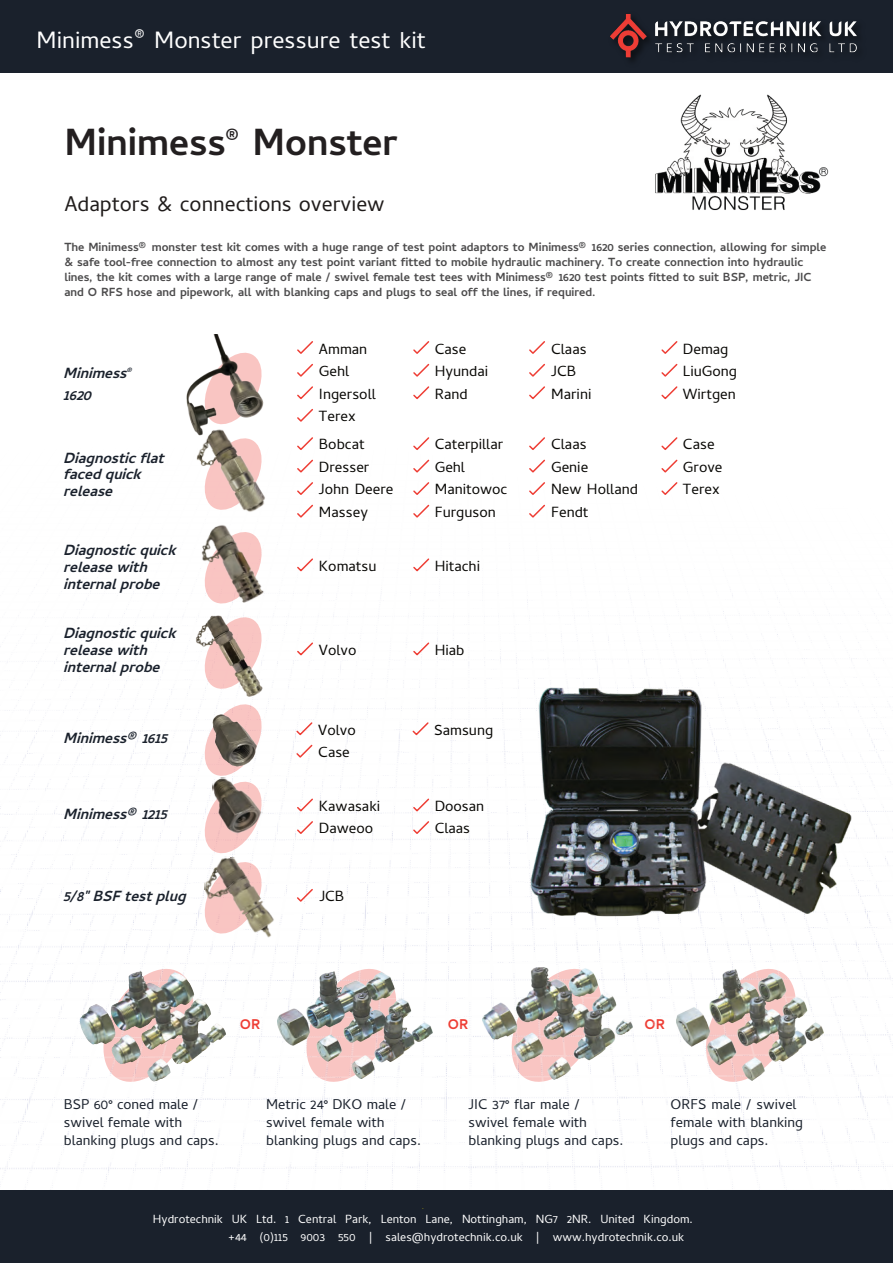
<style>
.page{position:relative;width:893px;height:1263px;background:#fff}
.page>*{position:absolute;margin:0;border:0;box-sizing:border-box;transform-origin:0 0}
.t1{font:700 48px "Cambay Devanagari";color:#231f20}
.t2{font:30px "Cambay Devanagari";color:#fff}
.t3{font:27px "Cambay Devanagari";color:#201c1b}
.t4{font:18.75px/22.5px "Cambay Devanagari";color:#080704}
.t5{font:italic 700 18.75px/17px "Cambay Devanagari";color:#1a212c}
.t6{font:18px/18px "Cambay Devanagari";color:#1a212c}
.t7{font:700 18px "Cambay Devanagari";color:#ee3e35}
.t8{font:700 15px/15px "Cambay Devanagari";color:#4c4b4c}
.t9{font:15px/18px "Cambay Devanagari";color:#fff}
</style>
<div class="page">
<div style="left:0;top:0;width:893px;height:73px;background:#1a212c"></div>
<img style="left:0;top:593px;width:893px;height:597px">
<div style="left:0;top:1190px;width:893px;height:73px;background:#1a212c"></div>
<img style="left:610px;top:14px;width:248px;height:47px">
<img style="left:111px;top:971px;width:115px;height:110px">
<img style="left:278px;top:971px;width:155px;height:108px">
<img style="left:483px;top:968px;width:150px;height:111px">
<img style="left:676px;top:970px;width:148px;height:110px">
<img style="left:655px;top:94px;width:174px;height:117px">
<img style="left:529px;top:684px;width:324px;height:236px">
<svg style="left:202px;top:607px;width:63px;height:86px"></svg>
<svg style="left:202px;top:700px;width:63px;height:156px"></svg>
<img style="left:186px;top:334px;width:78px;height:93px">
<img style="left:193px;top:427px;width:72px;height:85px">
<img style="left:198px;top:525px;width:69px;height:82px">
<img style="left:196px;top:613px;width:67px;height:85px">
<img style="left:212px;top:714px;width:46px;height:53px">
<img style="left:209px;top:777px;width:55px;height:59px">
<img style="left:201px;top:856px;width:79px;height:84px">
<svg style="left:297px;top:341px;width:16px;height:13px"></svg>
<svg style="left:413px;top:341px;width:17px;height:13px"></svg>
<svg style="left:529px;top:341px;width:16px;height:13px"></svg>
<svg style="left:661px;top:341px;width:17px;height:13px"></svg>
<svg style="left:297px;top:363px;width:16px;height:14px"></svg>
<svg style="left:413px;top:363px;width:17px;height:14px"></svg>
<svg style="left:529px;top:363px;width:16px;height:14px"></svg>
<svg style="left:661px;top:363px;width:17px;height:14px"></svg>
<svg style="left:297px;top:386px;width:16px;height:14px"></svg>
<svg style="left:413px;top:386px;width:17px;height:14px"></svg>
<svg style="left:529px;top:386px;width:16px;height:14px"></svg>
<svg style="left:661px;top:386px;width:17px;height:14px"></svg>
<svg style="left:297px;top:408px;width:16px;height:14px"></svg>
<svg style="left:297px;top:437px;width:16px;height:13px"></svg>
<svg style="left:413px;top:437px;width:17px;height:13px"></svg>
<svg style="left:529px;top:437px;width:16px;height:13px"></svg>
<svg style="left:661px;top:437px;width:17px;height:13px"></svg>
<svg style="left:297px;top:459px;width:16px;height:14px"></svg>
<svg style="left:413px;top:459px;width:17px;height:14px"></svg>
<svg style="left:529px;top:459px;width:16px;height:14px"></svg>
<svg style="left:661px;top:459px;width:17px;height:14px"></svg>
<svg style="left:297px;top:482px;width:16px;height:13px"></svg>
<svg style="left:413px;top:482px;width:17px;height:13px"></svg>
<svg style="left:529px;top:482px;width:16px;height:13px"></svg>
<svg style="left:661px;top:482px;width:17px;height:13px"></svg>
<svg style="left:297px;top:504px;width:16px;height:14px"></svg>
<svg style="left:413px;top:504px;width:17px;height:14px"></svg>
<svg style="left:529px;top:504px;width:16px;height:14px"></svg>
<svg style="left:297px;top:558px;width:16px;height:14px"></svg>
<svg style="left:413px;top:558px;width:17px;height:14px"></svg>
<svg style="left:296px;top:641px;width:18px;height:16px"></svg>
<svg style="left:412px;top:641px;width:19px;height:16px"></svg>
<svg style="left:295px;top:721px;width:19px;height:16px"></svg>
<svg style="left:411px;top:721px;width:19px;height:16px"></svg>
<svg style="left:295px;top:743px;width:19px;height:16px"></svg>
<svg style="left:296px;top:797px;width:18px;height:16px"></svg>
<svg style="left:412px;top:797px;width:19px;height:16px"></svg>
<svg style="left:296px;top:820px;width:18px;height:15px"></svg>
<svg style="left:412px;top:820px;width:19px;height:15px"></svg>
<svg style="left:296px;top:887px;width:18px;height:16px"></svg>
<h2 class="t2" style="left:37px;top:27px;width:391px">Minimess<sup>®</sup> Monster pressure test kit</h2>
<h1 class="t1" style="left:64px;top:117px;width:335px">Minimess<sup>®</sup> Monster</h1>
<h3 class="t3" style="left:64px;top:191px;width:322px">Adaptors &amp; connections overview</h3>
<p class="t8" style="left:64px;top:239px;width:764px">The Minimess® monster test kit comes with a huge range of test point adaptors to Minimess® 1620 series connection, allowing for simple &amp; safe tool-free connection to almost any test point variant fitted to mobile hydraulic machinery. To create connection into hydraulic lines, the kit comes with a large range of male / swivel female test tees with Minimess® 1620 test points fitted to suit BSP, metric, JIC and O RFS hose and pipework, all with blanking caps and plugs to seal off the lines, if required.</p>
<p class="t5" style="left:63px;top:362px;width:74px;line-height:21.6px">Minimess<sup>®<br></sup>1620</p>
<p class="t5" style="left:63px;top:449px;width:107px;line-height:16.5px">Diagnostic flat faced quick release</p>
<p class="t5" style="left:63px;top:541px;width:119px">Diagnostic quick release with internal probe</p>
<p class="t5" style="left:63px;top:624px;width:119px">Diagnostic quick release with internal probe</p>
<p class="t5" style="left:63px;top:729px;width:110px">Minimess® 1615</p>
<p class="t5" style="left:63px;top:805px;width:110px">Minimess® 1215</p>
<p class="t5" style="left:63px;top:887px;width:129px">5/8" BSF test plug</p>
<p class="t4" style="left:319px;top:338px;width:58px">Amman<br>Gehl<br>Ingersoll<br>Terex</p>
<p class="t4" style="left:435px;top:338px;width:55px">Case<br>Hyundai<br>Rand</p>
<p class="t4" style="left:551px;top:338px;width:42px">Claas<br>JCB<br>Marini</p>
<p class="t4" style="left:683px;top:338px;width:56px">Demag<br>LiuGong<br>Wirtgen</p>
<p class="t4" style="left:319px;top:434px;width:76px">Bobcat<br>Dresser<br>John Deere<br>Massey</p>
<p class="t4" style="left:435px;top:434px;width:74px">Caterpillar<br>Gehl<br>Manitowoc<br>Furguson</p>
<p class="t4" style="left:551px;top:434px;width:88px">Claas<br>Genie<br>New Holland<br>Fendt</p>
<p class="t4" style="left:683px;top:434px;width:41px">Case<br>Grove<br>Terex</p>
<p class="t4" style="left:319px;top:555px;width:59px">Komatsu</p>
<p class="t4" style="left:435px;top:555px;width:47px">Hitachi</p>
<p class="t4" style="left:319px;top:639px;width:39px">Volvo</p>
<p class="t4" style="left:435px;top:639px;width:31px">Hiab</p>
<p class="t4" style="left:318px;top:719px;width:39px">Volvo<br>Case</p>
<p class="t4" style="left:434px;top:719px;width:61px">Samsung</p>
<p class="t4" style="left:319px;top:795px;width:63px">Kawasaki<br>Daweoo</p>
<p class="t4" style="left:435px;top:795px;width:51px">Doosan<br>Claas</p>
<p class="t4" style="left:319px;top:886px;width:26px">JCB</p>
<p class="t7" style="left:240px;top:1015px;width:22px">OR</p>
<p class="t7" style="left:448px;top:1015px;width:22px">OR</p>
<p class="t7" style="left:644px;top:1015px;width:22px">OR</p>
<p class="t6" style="left:64px;top:1096px;width:156px">BSP 60° coned male / swivel female with blanking plugs and caps.</p>
<p class="t6" style="left:266px;top:1096px;width:156px">Metric 24° DKO male / swivel female with blanking plugs and caps.</p>
<p class="t6" style="left:469px;top:1096px;width:156px">JIC 37° flar male / swivel female with blanking plugs and caps.</p>
<p class="t6" style="left:671px;top:1096px;width:134px">ORFS male / swivel female with blanking plugs and caps.</p>
<p class="t9" style="left:228px;top:1210px;width:466px;text-indent:-75px">Hydrotechnik UK Ltd. 1 Central Park, Lenton Lane, Nottingham, NG7 2NR. United Kingdom. +44 (0)115 9003 550 | sales@hydrotechnik.co.uk | www.hydrotechnik.co.uk</p>
</div>
